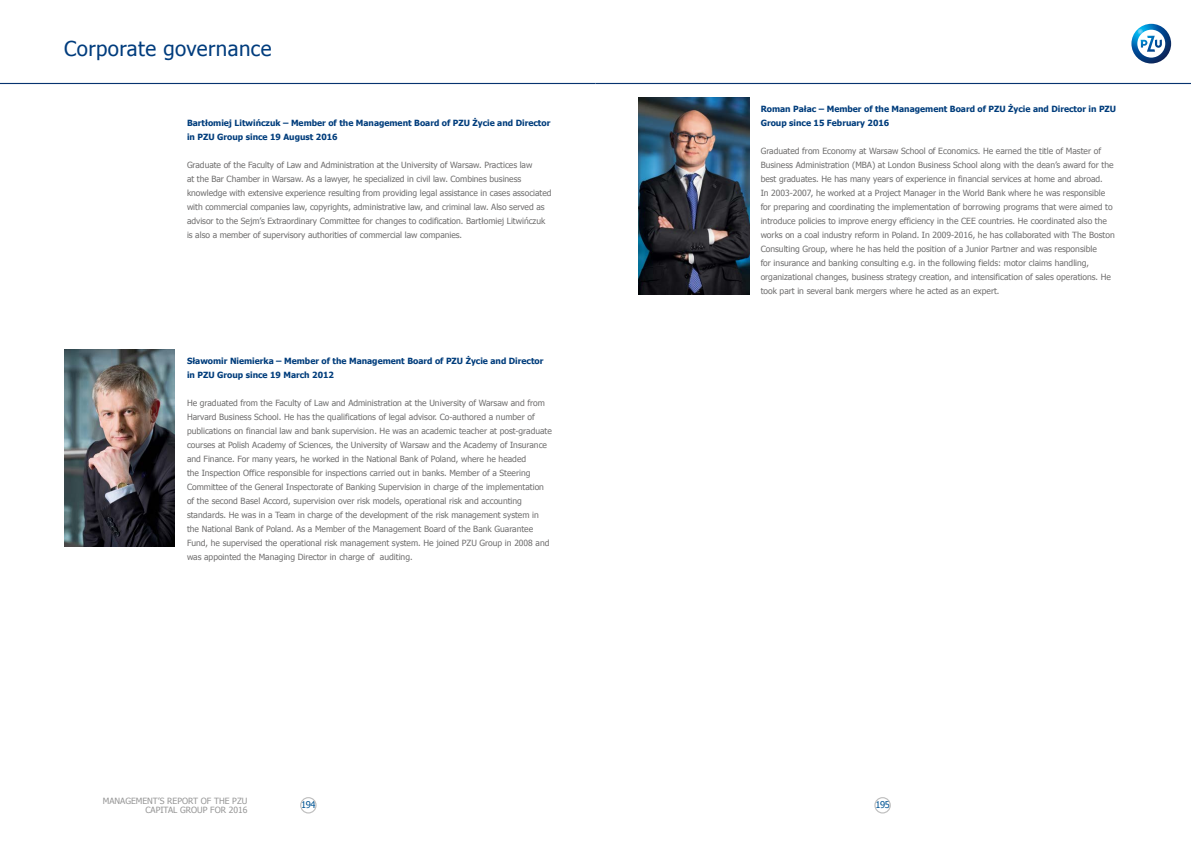
<style>
.page{position:relative;width:1191px;height:842px;background:#fff}
.page>*{position:absolute;margin:0;border:0;box-sizing:border-box;transform-origin:0 0}
.t1{font:20.5px "Tahoma";letter-spacing:.02em;color:#003c7d}
.t2{font:9.4px "Tahoma";letter-spacing:-.05em;color:#005493}
.t3{font:8.5px/14px "Tahoma";color:#706f6f}
.t4{font:700 8.5px/14px "Tahoma";color:#003d7c}
.t5{font:8.5px/9.4px "Tahoma";color:#969696;text-align:right}
</style>
<div class="page">
<div style="left:300px;top:797px;width:16px;height:16px;border:1px solid #bebebe;border-radius:50%"></div>
<div style="left:874px;top:797px;width:17px;height:16px;border:1px solid #bebebe;border-radius:50%"></div>
<svg style="left:1131px;top:24px;width:40px;height:39px"></svg>
<hr style="left:0;top:83px;width:595px;height:1px;background:#06336f">
<hr style="left:595px;top:83px;width:596px;height:1px;background:#06336f">
<img style="left:64px;top:349px;width:111px;height:197px">
<img style="left:639px;top:98px;width:110px;height:197px">
<h1 class="t1" style="left:64px;top:35px;width:209px">Corporate governance</h1>
<p class="t4" style="left:187px;top:115px;width:365px">Bartłomiej Litwińczuk – Member of the Management Board of PZU Życie and Director in PZU Group since 19 August 2016</p>
<p class="t3" style="left:187px;top:158px;width:366px">Graduate of the Faculty of Law and Administration at the University of Warsaw. Practices law<br>at the Bar Chamber in Warsaw. As a lawyer, he specialized in civil law. Combines business knowledge with extensive experience resulting from providing legal assistance in cases associated with commercial companies law, copyrights, administrative law, and criminal law. Also served as advisor to the Sejm’s Extraordinary Committee for changes to codification. Bartłomiej Litwińczuk is also a member of supervisory authorities of commercial law companies.</p>
<p class="t4" style="left:187px;top:353px;width:358px">Sławomir Niemierka – Member of the Management Board of PZU Życie and Director in PZU Group since 19 March 2012</p>
<p class="t3" style="left:187px;top:396px;width:366px">He graduated from the Faculty of Law and Administration at the University of Warsaw and from Harvard Business School. He has the qualifications of legal advisor. Co-authored a number of publications on financial law and bank supervision. He was an academic teacher at post-graduate courses at Polish Academy of Sciences, the University of Warsaw and the Academy of Insurance and Finance. For many years, he worked in the National Bank of Poland, where he headed<br>the Inspection Office responsible for inspections carried out in banks. Member of a Steering Committee of the General Inspectorate of Banking Supervision in charge of the implementation of the second Basel Accord, supervision over risk models, operational risk and accounting standards. He was in a Team in charge of the development of the risk management system in the National Bank of Poland. As a Member of the Management Board of the Bank Guarantee Fund, he supervised the operational risk management system. He joined PZU Group in 2008 and was appointed the Managing Director in charge of auditing.</p>
<p class="t4" style="left:760px;top:101px;width:357px">Roman Pałac – Member of the Management Board of PZU Życie and Director in PZU<br>Group since 15 February 2016</p>
<p class="t3" style="left:760px;top:144px;width:355px">Graduated from Economy at Warsaw School of Economics. He earned the title of Master of Business Administration (MBA) at London Business School along with the dean’s award for the best graduates. He has many years of experience in financial services at home and abroad.<br>In 2003-2007, he worked at a Project Manager in the World Bank where he was responsible for preparing and coordinating the implementation of borrowing programs that were aimed to introduce policies to improve energy efficiency in the CEE countries. He coordinated also the works on a coal industry reform in Poland. In 2009-2016, he has collaborated with The Boston Consulting Group, where he has held the position of a Junior Partner and was responsible<br>for insurance and banking consulting e.g. in the following fields: motor claims handling, organizational changes, business strategy creation, and intensification of sales operations. He took part in several bank mergers where he acted as an expert.</p>
<p class="t5" style="left:103px;top:795px;width:146px">MANAGEMENT’S REPORT OF THE PZU<br>CAPITAL GROUP FOR 2016</p>
<p class="t2" style="left:301px;top:799px;width:16px">194</p>
<p class="t2" style="left:875px;top:799px;width:16px">195</p>
</div>
